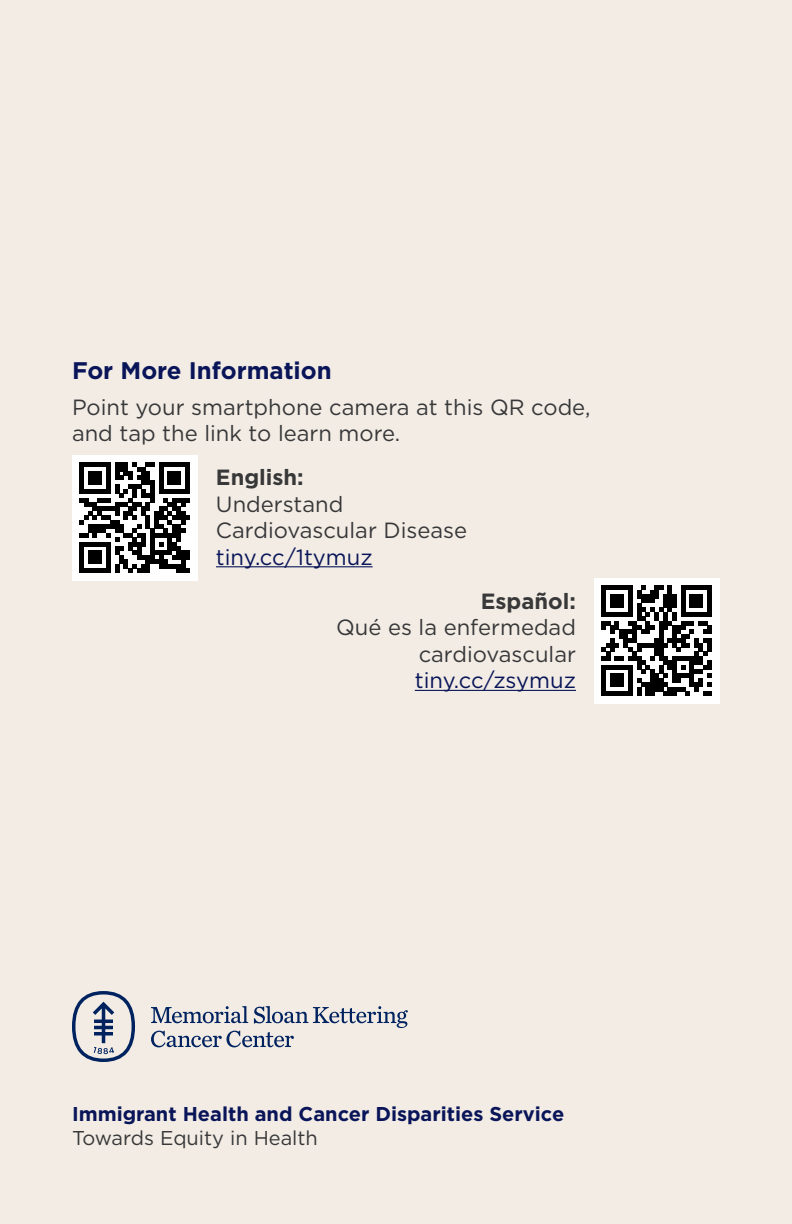
<style>
.page{position:relative;width:792px;height:1224px;background:#f2ece5}
.page>*{position:absolute;margin:0;border:0;box-sizing:border-box;transform-origin:0 0}
.t1{font:700 24px "Gotham";color:#091558}
.t2{font:22px/26.4px "Gotham";color:#383839}
.t3{font:22px "Gotham";color:#091558}
.t4{font:700 22px "Gotham";color:#383839}
.t5{font:700 20px "Gotham";color:#091558}
.t6{font:20px "Gotham";color:#383839}
</style>
<div class="page">
<hr style="left:216px;top:566px;width:157px;height:1px;background:#091558">
<hr style="left:415px;top:690px;width:161px;height:1px;background:#091558">
<div style="left:72px;top:455px;width:126px;height:126px;background:#fff"></div>
<svg style="left:80px;top:463px;width:110px;height:110px"></svg>
<div style="left:594px;top:578px;width:126px;height:126px;background:#fff"></div>
<svg style="left:602px;top:586px;width:110px;height:110px"></svg>
<svg style="left:72px;top:991px;width:336px;height:71px"></svg>
<p class="t1" style="left:72px;top:355px;width:261px">For More Information</p>
<p class="t2" style="left:72px;top:393px;width:520px">Point your smartphone camera at this QR code, and tap the link to learn more.</p>
<p class="t4" style="left:216px;top:463px;width:89px">English:</p>
<p class="t2" style="left:216px;top:490px;width:253px">Understand<br>Cardiovascular Disease</p>
<p class="t3" style="left:216px;top:543px;width:158px">tiny.cc/1tymuz</p>
<p class="t4" style="left:481px;top:587px;width:97px">Español:</p>
<p class="t2" style="left:336px;top:614px;width:241px;text-align:right">Qué es la enfermedad cardiovascular</p>
<p class="t3" style="left:415px;top:666px;width:163px">tiny.cc/zsymuz</p>
<p class="t5" style="left:72px;top:1101px;width:494px">Immigrant Health and Cancer Disparities Service</p>
<p class="t6" style="left:72px;top:1125px;width:247px">Towards Equity in Health</p>
</div>
